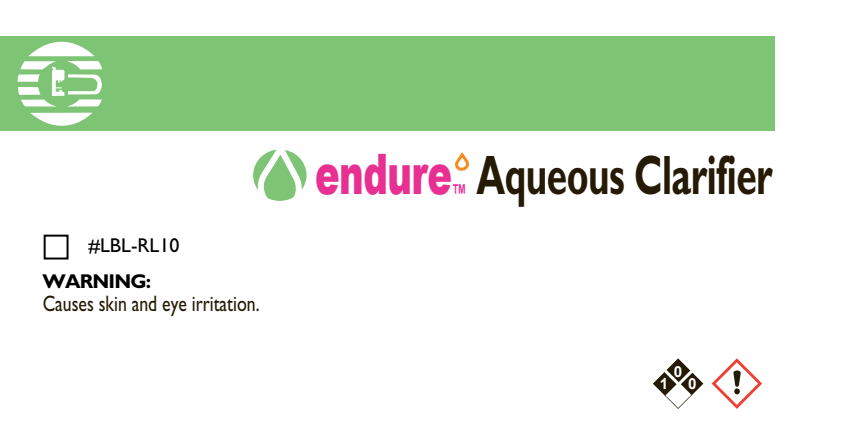
<style>
.page{position:relative;width:854px;height:426px;background:#fff}
.page>*{position:absolute;margin:0;border:0;box-sizing:border-box;transform-origin:0 0}
.t1{font:700 55.6px "Gill Sans";letter-spacing:-.015em;color:#251a05;scale:.66 1}
.t2{font:700 23.2px "Arial";color:#e73092;scale:.66 1}
.t3{font:22.4px "Gill Sans";color:#251a05;scale:.79 1}
.t4{font:20px "Gill Sans";color:#000}
.t5{font:700 20px "Gill Sans";letter-spacing:-.04em;color:#000}
.t6{font:700 15.2px "Arial";color:#fff}
.s1{font-family:"Arial";font-weight:900;color:#e73092}
</style>
<div class="page">
<div style="left:44px;top:234px;width:24px;height:25px;border:2px solid #000"></div>
<svg style="left:256px;top:149px;width:50px;height:52px"></svg>
<svg style="left:455px;top:152px;width:14px;height:19px"></svg>
<div style="left:0;top:37px;width:775px;height:94px;background:#7ec475"></div>
<svg style="left:30px;top:113px;width:62px;height:13px"></svg>
<svg style="left:18px;top:36px;width:84px;height:70px"></svg>
<svg style="left:711px;top:358px;width:51px;height:51px"></svg>
<svg style="left:653px;top:358px;width:50px;height:51px"></svg>
<p class="t4" style="left:88px;top:234px;width:92px">#LBL-RL10</p>
<p class="t5" style="left:42px;top:269px;width:110px">WARNING:</p>
<p class="t3" style="left:43px;top:290px;width:276px">Causes skin and eye irritation.</p>
<h1 class="t1" style="left:315px;top:142px;width:694px"><span class="s1">endure</span> Aqueous Clarifier</h1>
<p class="t2" style="left:451px;top:177px;width:25px">™</p>
<p class="t6" style="left:659px;top:373px;width:10px">1</p>
<p class="t6" style="left:673px;top:361px;width:10px">0</p>
<p class="t6" style="left:688px;top:373px;width:10px">0</p>
</div>
